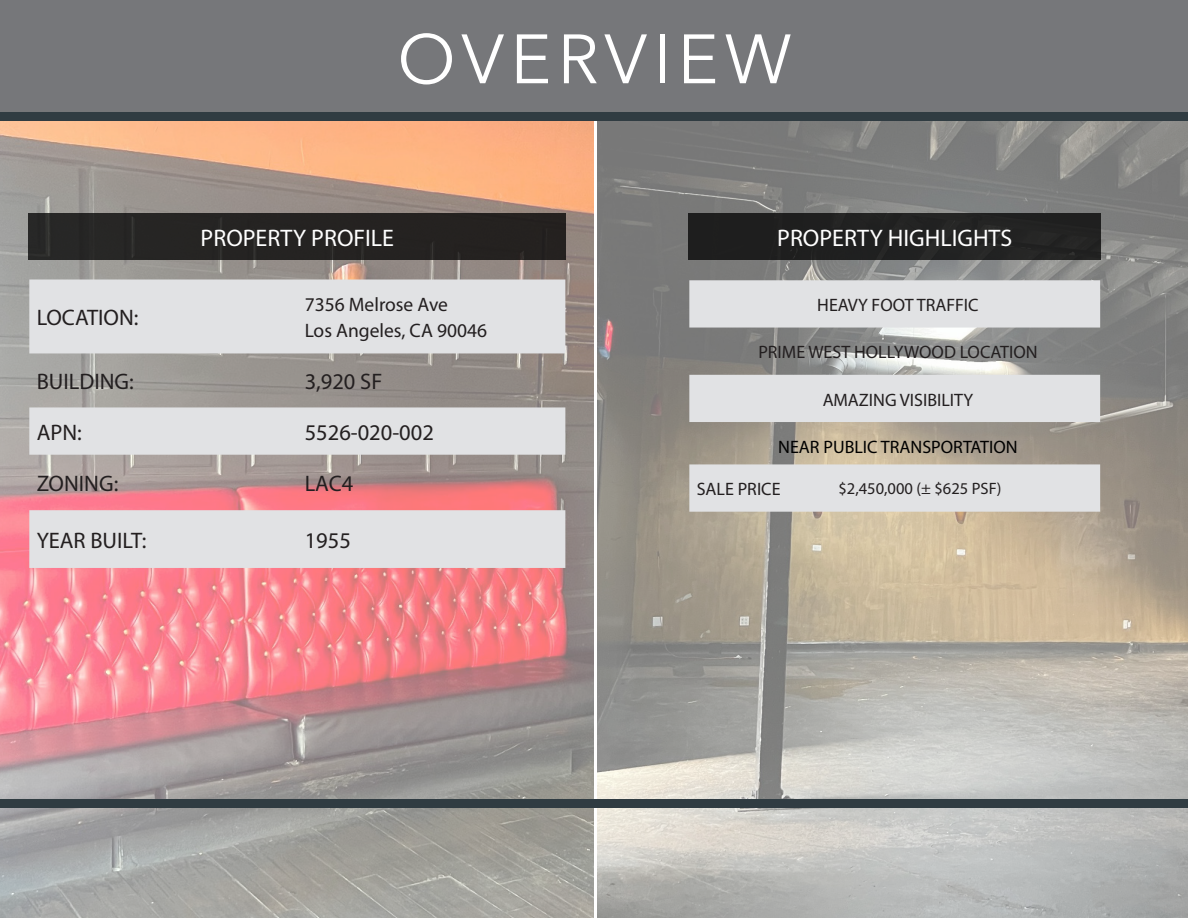
<style>
.page{position:relative;width:1188px;height:918px;background:#fff}
.page>*{position:absolute;margin:0;border:0;box-sizing:border-box;transform-origin:0 0}
.t1{font:69px "Avenir Next";letter-spacing:.09em;color:#fff}
.t2{font:24px "Myriad Pro";color:#fff}
.t3{font:22.5px "Myriad Pro";color:#231f20}
.t4{font:19.5px "Myriad Pro";color:#231f20}
.t5{font:18px "Myriad Pro";color:#231f20}
.t6{font:18px "Myriad Pro";color:#000}
.t7{font:16.5px "Myriad Pro";color:#231f20}
</style>
<div class="page">
<img style="left:0;top:121px;width:594px;height:797px">
<img style="left:597px;top:121px;width:591px;height:797px">
<svg style="left:29px;top:280px;width:536px;height:288px;background:#cec2c3"></svg>
<div style="left:28px;top:213px;width:538px;height:47px;background:#252322"></div>
<svg style="left:689px;top:280px;width:411px;height:142px;background:#c8c9ca"></svg>
<div style="left:689px;top:213px;width:412px;height:47px;background:#202020"></div>
<div style="left:689px;top:464px;width:411px;height:48px;background:#e1e2e4"></div>
<div style="left:0;top:0;width:1188px;height:113px;background:#76777a"></div>
<div style="left:0;top:112px;width:1188px;height:9px;background:#303c42"></div>
<div style="left:0;top:800px;width:1188px;height:8px;background:#303c42"></div>
<p class="t1" style="left:397px;top:1px;width:396px">OVERVIEW</p>
<p class="t3" style="left:37px;top:304px;width:103px">LOCATION:</p>
<p class="t2" style="left:201px;top:223px;width:195px">PROPERTY PROFILE</p>
<p class="t4" style="left:305px;top:293px;width:145px">7356 Melrose Ave</p>
<p class="t4" style="left:305px;top:318px;width:184px">Los Angeles, CA 90046</p>
<p class="t3" style="left:37px;top:368px;width:99px">BUILDING:</p>
<p class="t3" style="left:305px;top:368px;width:79px">3,920 SF</p>
<p class="t3" style="left:37px;top:419px;width:47px">APN:</p>
<p class="t3" style="left:305px;top:419px;width:131px">5526-020-002</p>
<p class="t3" style="left:37px;top:470px;width:83px">ZONING:</p>
<p class="t3" style="left:305px;top:470px;width:50px">LAC4</p>
<p class="t3" style="left:37px;top:527px;width:111px">YEAR BUILT:</p>
<p class="t3" style="left:305px;top:527px;width:48px">1955</p>
<p class="t2" style="left:777px;top:223px;width:237px">PROPERTY HIGHLIGHTS</p>
<p class="t5" style="left:817px;top:294px;width:163px">HEAVY FOOT TRAFFIC</p>
<p class="t5" style="left:758px;top:341px;width:281px">PRIME WEST HOLLYWOOD LOCATION</p>
<p class="t5" style="left:823px;top:388px;width:152px">AMAZING VISIBILITY</p>
<p class="t6" style="left:778px;top:436px;width:241px">NEAR PUBLIC TRANSPORTATION</p>
<p class="t5" style="left:697px;top:478px;width:85px">SALE PRICE</p>
<p class="t7" style="left:838px;top:479px;width:165px">$2,450,000 (± $625 PSF)</p>
</div>
